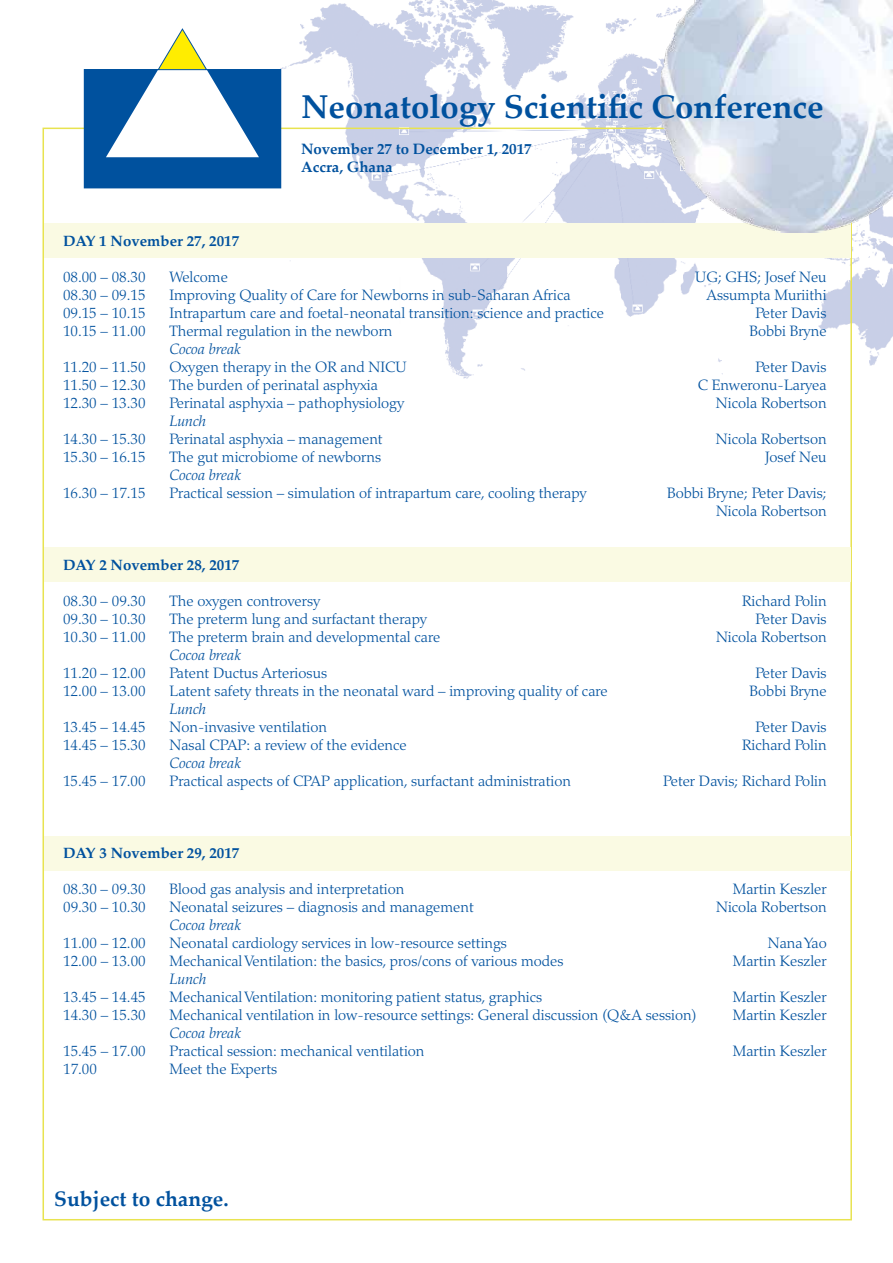
<style>
.page{position:relative;width:893px;height:1263px;background:#fff}
.page>*{position:absolute;margin:0;border:0;box-sizing:border-box;transform-origin:0 0}
.t1{font:700 33px "Palatino Linotype";color:#00519e}
.t2{font:700 21px "Palatino Linotype";color:#00519e}
.t3{font:300 15px/18px "Palatino LT Std";color:#00519e;text-align:right}
.t4{font:italic 300 15px "Palatino LT Std";color:#00519e}
.t5{font:700 15px "Palatino LT Std";color:#00519e}
.t6{font:700 15px/18px "Palatino Linotype";color:#00519e}
</style>
<div class="page">
<img style="left:281px;top:0;width:612px;height:379px">
<div style="left:44px;top:223px;width:806px;height:34px;background:#fafae3"></div>
<div style="left:84px;top:70px;width:197px;height:118px;background:#00519e"></div>
<svg style="left:106px;top:29px;width:153px;height:128px"></svg>
<img style="left:661px;top:0;width:232px;height:232px">
<div style="left:44px;top:836px;width:806px;height:34px;background:#fafae3"></div>
<div style="left:44px;top:548px;width:806px;height:34px;background:#fafae3"></div>
<h1 class="t1" style="left:301px;top:83px;width:524px">Neonatology Scientific Conference</h1>
<p class="t6" style="left:301px;top:139px;width:232px">November 27 to December 1, 2017<br>Accra, Ghana</p>
<p class="t5" style="left:63px;top:232px;width:178px">DAY 1 November 27, 2017</p>
<p class="t3" style="left:63px;top:268px;width:84px">08.00 – 08.30</p>
<p class="t3" style="left:169px;top:268px;width:60px">Welcome</p>
<p class="t3" style="left:695px;top:268px;width:133px">UG; GHS; Josef Neu</p>
<p class="t3" style="left:63px;top:286px;width:84px">08.30 – 09.15</p>
<p class="t3" style="left:169px;top:286px;width:403px">Improving Quality of Care for Newborns in sub-Saharan Africa</p>
<p class="t3" style="left:706px;top:286px;width:122px">Assumpta Muriithi</p>
<p class="t3" style="left:63px;top:304px;width:84px">09.15 – 10.15</p>
<p class="t3" style="left:169px;top:304px;width:436px">Intrapartum care and foetal-neonatal transition: science and practice</p>
<p class="t3" style="left:755px;top:304px;width:73px">Peter Davis</p>
<p class="t3" style="left:63px;top:322px;width:84px">10.15 – 11.00</p>
<p class="t3" style="left:169px;top:322px;width:225px">Thermal regulation in the newborn</p>
<p class="t3" style="left:749px;top:322px;width:79px">Bobbi Bryne</p>
<p class="t4" style="left:169px;top:340px;width:73px">Cocoa break</p>
<p class="t3" style="left:63px;top:358px;width:84px">11.20 – 11.50</p>
<p class="t3" style="left:169px;top:358px;width:239px">Oxygen therapy in the OR and NICU</p>
<p class="t3" style="left:755px;top:358px;width:73px">Peter Davis</p>
<p class="t3" style="left:63px;top:376px;width:84px">11.50 – 12.30</p>
<p class="t3" style="left:169px;top:376px;width:210px">The burden of perinatal asphyxia</p>
<p class="t3" style="left:698px;top:376px;width:130px">C Enweronu-Laryea</p>
<p class="t3" style="left:63px;top:394px;width:84px">12.30 – 13.30</p>
<p class="t3" style="left:169px;top:394px;width:236px">Perinatal asphyxia – pathophysiology</p>
<p class="t3" style="left:716px;top:394px;width:112px">Nicola Robertson</p>
<p class="t4" style="left:169px;top:412px;width:38px">Lunch</p>
<p class="t3" style="left:63px;top:430px;width:84px">14.30 – 15.30</p>
<p class="t3" style="left:169px;top:430px;width:215px">Perinatal asphyxia – management</p>
<p class="t3" style="left:716px;top:430px;width:112px">Nicola Robertson</p>
<p class="t3" style="left:63px;top:448px;width:84px">15.30 – 16.15</p>
<p class="t3" style="left:169px;top:448px;width:213px">The gut microbiome of newborns</p>
<p class="t3" style="left:765px;top:448px;width:63px">Josef Neu</p>
<p class="t4" style="left:169px;top:466px;width:73px">Cocoa break</p>
<p class="t3" style="left:63px;top:484px;width:84px">16.30 – 17.15</p>
<p class="t3" style="left:169px;top:484px;width:419px">Practical session – simulation of intrapartum care, cooling therapy</p>
<p class="t3" style="left:667px;top:484px;width:161px">Bobbi Bryne; Peter Davis;<br>Nicola Robertson</p>
<p class="t5" style="left:63px;top:556px;width:178px">DAY 2 November 28, 2017</p>
<p class="t3" style="left:63px;top:592px;width:84px">08.30 – 09.30</p>
<p class="t3" style="left:169px;top:592px;width:153px">The oxygen controversy</p>
<p class="t3" style="left:742px;top:592px;width:86px">Richard Polin</p>
<p class="t3" style="left:63px;top:610px;width:84px">09.30 – 10.30</p>
<p class="t3" style="left:169px;top:610px;width:259px">The preterm lung and surfactant therapy</p>
<p class="t3" style="left:755px;top:610px;width:73px">Peter Davis</p>
<p class="t3" style="left:63px;top:628px;width:84px">10.30 – 11.00</p>
<p class="t3" style="left:169px;top:628px;width:273px">The preterm brain and developmental care</p>
<p class="t3" style="left:716px;top:628px;width:112px">Nicola Robertson</p>
<p class="t4" style="left:169px;top:646px;width:73px">Cocoa break</p>
<p class="t3" style="left:63px;top:664px;width:84px">11.20 – 12.00</p>
<p class="t3" style="left:169px;top:664px;width:159px">Patent Ductus Arteriosus</p>
<p class="t3" style="left:755px;top:664px;width:73px">Peter Davis</p>
<p class="t3" style="left:63px;top:682px;width:84px">12.00 – 13.00</p>
<p class="t3" style="left:169px;top:682px;width:440px">Latent safety threats in the neonatal ward – improving quality of care</p>
<p class="t3" style="left:750px;top:682px;width:79px">Bobbi Bryne</p>
<p class="t4" style="left:169px;top:700px;width:38px">Lunch</p>
<p class="t3" style="left:63px;top:718px;width:84px">13.45 – 14.45</p>
<p class="t3" style="left:169px;top:718px;width:159px">Non-invasive ventilation</p>
<p class="t3" style="left:755px;top:718px;width:73px">Peter Davis</p>
<p class="t3" style="left:63px;top:736px;width:84px">14.45 – 15.30</p>
<p class="t3" style="left:169px;top:736px;width:239px">Nasal CPAP: a review of the evidence</p>
<p class="t3" style="left:742px;top:736px;width:86px">Richard Polin</p>
<p class="t4" style="left:169px;top:754px;width:73px">Cocoa break</p>
<p class="t3" style="left:63px;top:772px;width:84px">15.45 – 17.00</p>
<p class="t3" style="left:169px;top:772px;width:403px">Practical aspects of CPAP application, surfactant administration</p>
<p class="t3" style="left:663px;top:772px;width:165px">Peter Davis; Richard Polin</p>
<p class="t5" style="left:63px;top:844px;width:178px">DAY 3 November 29, 2017</p>
<p class="t3" style="left:63px;top:880px;width:84px">08.30 – 09.30</p>
<p class="t3" style="left:169px;top:880px;width:237px">Blood gas analysis and interpretation</p>
<p class="t3" style="left:733px;top:880px;width:95px">Martin Keszler</p>
<p class="t3" style="left:63px;top:898px;width:84px">09.30 – 10.30</p>
<p class="t3" style="left:169px;top:898px;width:306px">Neonatal seizures – diagnosis and management</p>
<p class="t3" style="left:716px;top:898px;width:112px">Nicola Robertson</p>
<p class="t4" style="left:169px;top:916px;width:73px">Cocoa break</p>
<p class="t3" style="left:63px;top:934px;width:84px">11.00 – 12.00</p>
<p class="t3" style="left:169px;top:934px;width:339px">Neonatal cardiology services in low-resource settings</p>
<p class="t3" style="left:768px;top:934px;width:60px">Nana Yao</p>
<p class="t3" style="left:63px;top:952px;width:84px">12.00 – 13.00</p>
<p class="t3" style="left:169px;top:952px;width:395px">Mechanical Ventilation: the basics, pros/cons of various modes</p>
<p class="t3" style="left:733px;top:952px;width:95px">Martin Keszler</p>
<p class="t4" style="left:170px;top:970px;width:38px">Lunch</p>
<p class="t3" style="left:63px;top:988px;width:84px">13.45 – 14.45</p>
<p class="t3" style="left:170px;top:988px;width:374px">Mechanical Ventilation: monitoring patient status, graphics</p>
<p class="t3" style="left:733px;top:988px;width:95px">Martin Keszler</p>
<p class="t3" style="left:63px;top:1006px;width:84px">14.30 – 15.30</p>
<p class="t3" style="left:170px;top:1006px;width:529px">Mechanical ventilation in low-resource settings: General discussion (Q&amp;A session)</p>
<p class="t3" style="left:733px;top:1006px;width:95px">Martin Keszler</p>
<p class="t4" style="left:170px;top:1024px;width:73px">Cocoa break</p>
<p class="t3" style="left:63px;top:1042px;width:84px">15.45 – 17.00</p>
<p class="t3" style="left:170px;top:1042px;width:256px">Practical session: mechanical ventilation</p>
<p class="t3" style="left:733px;top:1042px;width:95px">Martin Keszler</p>
<p class="t3" style="left:63px;top:1060px;width:35px">17.00</p>
<p class="t3" style="left:170px;top:1060px;width:109px">Meet the Experts</p>
<h2 class="t2" style="left:54px;top:1184px;width:176px">Subject to change.</h2>
</div>
